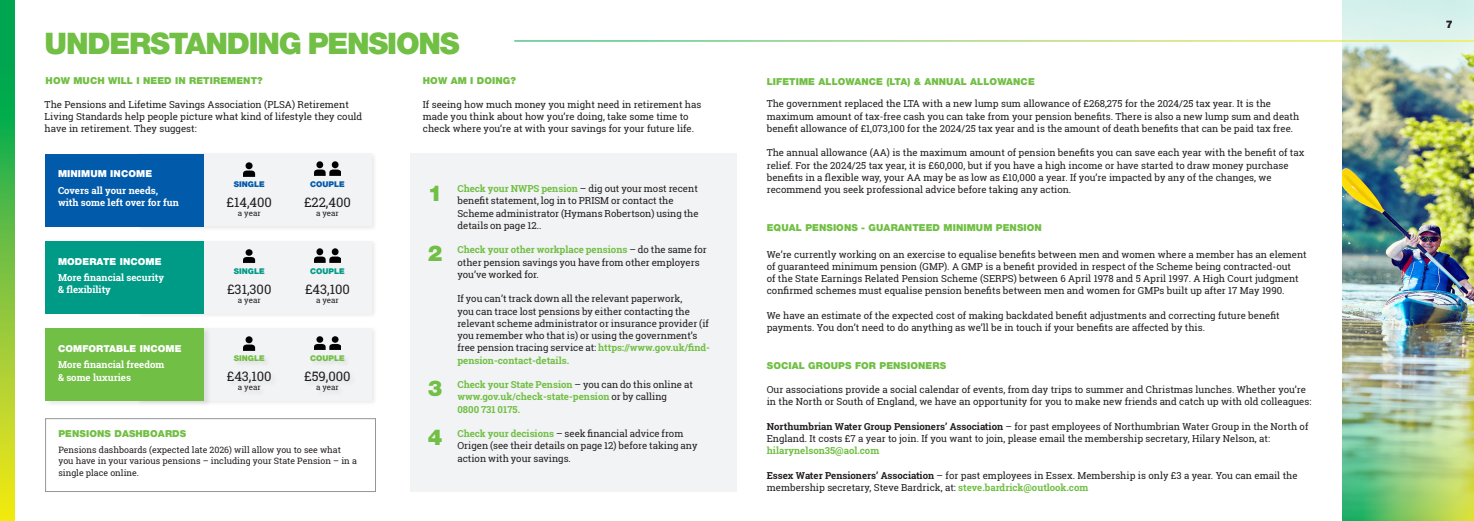
<style>
.page{position:relative;width:1474px;height:521px;background:#fff}
.page>*{position:absolute;margin:0;border:0;box-sizing:border-box;transform-origin:0 0}
.Heading_1___36pt{font:900 29.75px "Helvetica Neue LT Std";letter-spacing:-.04em;color:#71bf44}
.Heading_1___36pt-2{font:900 21.88px "Helvetica Neue LT Std";color:#71bf44}
.t1{font:13.04px "Roboto Slab";color:#231f20}
.t2{font:900 10.5px "Helvetica Neue LT Std";color:#231f20}
.Heading_1___36pt-3{font:9.62px/12.2px "Roboto Slab";color:#231f20}
.Body___12pt{font:900 9.62px "Helvetica Neue LT Std";letter-spacing:.01em;color:#71bf44}
.Heading_1___36pt-4{font:700 9.62px/12.2px "Roboto Slab";color:#fff}
.Heading_1___36pt-5{font:700 9.62px/12.2px "Roboto Slab";color:#71bf44}
.Body___12pt-2{font:900 9.62px "Helvetica Neue LT Std";letter-spacing:.01em;color:#fff}
.Heading_1___36pt-6{font:8.75px/11.4px "Roboto Slab";color:#231f20}
.t3{font:7.96px "Roboto Slab";color:#231f20}
.t4{font:900 7.96px "Helvetica Neue LT Std";color:#015aaa}
.t5{font:900 7.96px "Helvetica Neue LT Std";color:#009b87}
.t6{font:900 7.96px "Helvetica Neue LT Std";color:#71bf44}
.s1{font-weight:700;color:#71bf44}
.s2{font-weight:400;color:#231f20}
.s3{font-weight:700}
</style>
<div class="page">
<div style="left:410px;top:153px;width:327px;height:339px;background:#f2f3f4"></div>
<img style="left:1342px;top:0;width:131px;height:381px">
<hr style="left:514px;top:41px;width:959px;height:1px;background:#fff">
<svg style="left:0;top:0;width:15px;height:520px;background:#6cc13c"></svg>
<div style="left:136px;top:326px;width:242px;height:80px;background:#f6f6f6"></div>
<div style="left:138px;top:328px;width:234px;height:72px;background:#f2f3f4"></div>
<div style="left:136px;top:152px;width:242px;height:80px;background:#f2f3f4"></div>
<img style="left:315px;top:162px;width:25px;height:14px">
<img style="left:244px;top:162px;width:12px;height:14px">
<div style="left:136px;top:239px;width:242px;height:80px;background:#f6f6f6"></div>
<div style="left:138px;top:241px;width:234px;height:72px;background:#f2f3f4"></div>
<img style="left:315px;top:249px;width:25px;height:13px">
<img style="left:244px;top:249px;width:12px;height:14px">
<img style="left:315px;top:336px;width:25px;height:14px">
<img style="left:244px;top:336px;width:12px;height:14px">
<div style="left:45px;top:327px;width:166px;height:81px;background:#231f20;opacity:.1"></div>
<div style="left:46px;top:328px;width:158px;height:73px;background:#71bf44"></div>
<div style="left:46px;top:154px;width:158px;height:73px;background:#015aaa"></div>
<div style="left:46px;top:241px;width:158px;height:72px;background:#009b87"></div>
<div style="left:45px;top:418px;width:331px;height:74px;border:1px solid #939598"></div>
<img style="left:1342px;top:381px;width:131px;height:140px">
<p class="Heading_1___36pt" style="left:45px;top:26px;width:416px">UNDERSTANDING PENSIONS</p>
<p class="Body___12pt" style="left:46px;top:75px;width:219px">HOW MUCH WILL I NEED IN RETIREMENT?</p>
<p class="Body___12pt" style="left:766px;top:76px;width:269px">LIFETIME ALLOWANCE (LTA) &amp; ANNUAL ALLOWANCE</p>
<p class="Body___12pt" style="left:423px;top:75px;width:95px">HOW AM I DOING?</p>
<p class="Heading_1___36pt-3" style="left:45px;top:98px;width:319px">The Pensions and Lifetime Savings Association (PLSA) Retirement<br>Living Standards help people picture what kind of lifestyle they could have in retirement. They suggest:</p>
<p class="Heading_1___36pt-3" style="left:766px;top:98px;width:534px">The government replaced the LTA with a new lump sum allowance of £268,275 for the 2024/25 tax year. It is the maximum amount of tax-free cash you can take from your pension benefits. There is also a new lump sum and death benefit allowance of £1,073,100 for the 2024/25 tax year and is the amount of death benefits that can be paid tax free.</p>
<p class="Heading_1___36pt-3" style="left:766px;top:147px;width:539px">The annual allowance (AA) is the maximum amount of pension benefits you can save each year with the benefit of tax relief. For the 2024/25 tax year, it is £60,000, but if you have a high income or have started to draw money purchase benefits in a flexible way, your AA may be as low as £10,000 a year. If you’re impacted by any of the changes, we recommend you seek professional advice before taking any action.</p>
<p class="Heading_1___36pt-3" style="left:423px;top:98px;width:280px">If seeing how much money you might need in retirement has made you think about how you’re doing, take some time to check where you’re at with your savings for your future life.</p>
<p class="Body___12pt-2" style="left:58px;top:168px;width:96px">MINIMUM INCOME</p>
<p class="Heading_1___36pt-4" style="left:58px;top:184px;width:122px">Covers all your needs, with some left over for fun</p>
<p class="t4" style="left:234px;top:179px;width:32px">SINGLE</p>
<p class="t1" style="left:227px;top:193px;width:47px">£14,400</p>
<p class="t3" style="left:238px;top:208px;width:24px">a year</p>
<p class="t4" style="left:310px;top:179px;width:36px">COUPLE</p>
<p class="t1" style="left:304px;top:193px;width:48px">£22,400</p>
<p class="t3" style="left:316px;top:208px;width:24px">a year</p>
<p class="Heading_1___36pt-3" style="left:457px;top:182px;width:243px"><span class="s1">Check your NWPS pension</span> – dig out your most recent benefit statement, log in to PRISM or contact the Scheme administrator (Hymans Robertson) using the details on page 12..</p>
<p class="Heading_1___36pt-3" style="left:457px;top:244px;width:251px"><span class="s1">Check your other workplace pensions</span> – do the same for other pension savings you have from other employers you’ve worked for.</p>
<p class="Heading_1___36pt-3" style="left:457px;top:293px;width:254px">If you can’t track down all the relevant paperwork,<br>you can trace lost pensions by either contacting the relevant scheme administrator or insurance provider (if you remember who that is) or using the government’s free pension tracing service at: <span class="s1">https://www.gov.uk/find&shy;pension-contact-details.</span></p>
<p class="Heading_1___36pt-5" style="left:457px;top:378px;width:237px">Check your State Pension <span class="s2">– you can do this online at </span>www.gov.uk/check-state-pension <span class="s2">or by calling<br></span>0800 731 0175.</p>
<p class="Heading_1___36pt-3" style="left:457px;top:427px;width:241px"><span class="s1">Check your decisions</span> – seek financial advice from<br>Origen (see their details on page 12) before taking any action with your savings.</p>
<p class="Heading_1___36pt-2" style="left:428px;top:180px;width:16px">1</p>
<p class="Body___12pt" style="left:766px;top:222px;width:276px">EQUAL PENSIONS - GUARANTEED MINIMUM PENSION</p>
<p class="Heading_1___36pt-2" style="left:428px;top:240px;width:16px">2</p>
<p class="Heading_1___36pt-3" style="left:766px;top:248px;width:541px">We’re currently working on an exercise to equalise benefits between men and women where a member has an element of guaranteed minimum pension (GMP). A GMP is a benefit provided in respect of the Scheme being contracted-out<br>of the State Earnings Related Pension Scheme (SERPS) between 6 April 1978 and 5 April 1997. A High Court judgment confirmed schemes must equalise pension benefits between men and women for GMPs built up after 17 May 1990.</p>
<p class="Heading_1___36pt-3" style="left:766px;top:309px;width:514px">We have an estimate of the expected cost of making backdated benefit adjustments and correcting future benefit payments. You don’t need to do anything as we’ll be in touch if your benefits are affected by this.</p>
<p class="Body___12pt-2" style="left:58px;top:255px;width:105px">MODERATE INCOME</p>
<p class="Heading_1___36pt-4" style="left:58px;top:271px;width:108px">More financial security &amp; flexibility</p>
<p class="t5" style="left:234px;top:266px;width:32px">SINGLE</p>
<p class="t1" style="left:227px;top:280px;width:46px">£31,300</p>
<p class="t3" style="left:238px;top:295px;width:24px">a year</p>
<p class="t5" style="left:310px;top:266px;width:36px">COUPLE</p>
<p class="t1" style="left:305px;top:280px;width:46px">£43,100</p>
<p class="t3" style="left:316px;top:295px;width:24px">a year</p>
<p class="Body___12pt-2" style="left:58px;top:342px;width:125px">COMFORTABLE INCOME</p>
<p class="Heading_1___36pt-4" style="left:58px;top:359px;width:108px">More financial freedom &amp; some luxuries</p>
<p class="t6" style="left:234px;top:354px;width:32px">SINGLE</p>
<p class="t1" style="left:227px;top:367px;width:46px">£43,100</p>
<p class="t3" style="left:238px;top:382px;width:24px">a year</p>
<p class="t6" style="left:310px;top:354px;width:36px">COUPLE</p>
<p class="t1" style="left:304px;top:367px;width:48px">£59,000</p>
<p class="t3" style="left:316px;top:382px;width:24px">a year</p>
<p class="Body___12pt" style="left:766px;top:360px;width:181px">SOCIAL GROUPS FOR PENSIONERS</p>
<p class="Heading_1___36pt-2" style="left:428px;top:375px;width:16px">3</p>
<p class="Heading_1___36pt-2" style="left:428px;top:424px;width:16px">4</p>
<p class="Heading_1___36pt-3" style="left:766px;top:383px;width:546px">Our associations provide a social calendar of events, from day trips to summer and Christmas lunches. Whether you’re in the North or South of England, we have an opportunity for you to make new friends and catch up with old colleagues:</p>
<p class="Heading_1___36pt-3" style="left:766px;top:420px;width:543px"><span class="s3">Northumbrian Water Group Pensioners’ Association</span> – for past employees of Northumbrian Water Group in the North of<br>England. It costs £7 a year to join. If you want to join, please email the membership secretary, Hilary Nelson, at: <span class="s1">hilarynelson35@aol.com</span></p>
<p class="Heading_1___36pt-3" style="left:766px;top:469px;width:532px"><span class="s3">Essex Water Pensioners’ Association</span> – for past employees in Essex. Membership is only £3 a year. You can email the membership secretary, Steve Bardrick, at: <span class="s1">steve.bardrick@outlook.com</span></p>
<p class="Body___12pt" style="left:58px;top:428px;width:129px">PENSIONS DASHBOARDS</p>
<p class="Heading_1___36pt-6" style="left:58px;top:444px;width:300px">Pensions dashboards (expected late 2026) will allow you to see what you have in your various pensions – including your State Pension – in a single place online.</p>
<p class="t2" style="left:1445px;top:18px;width:9px">7</p>
</div>
